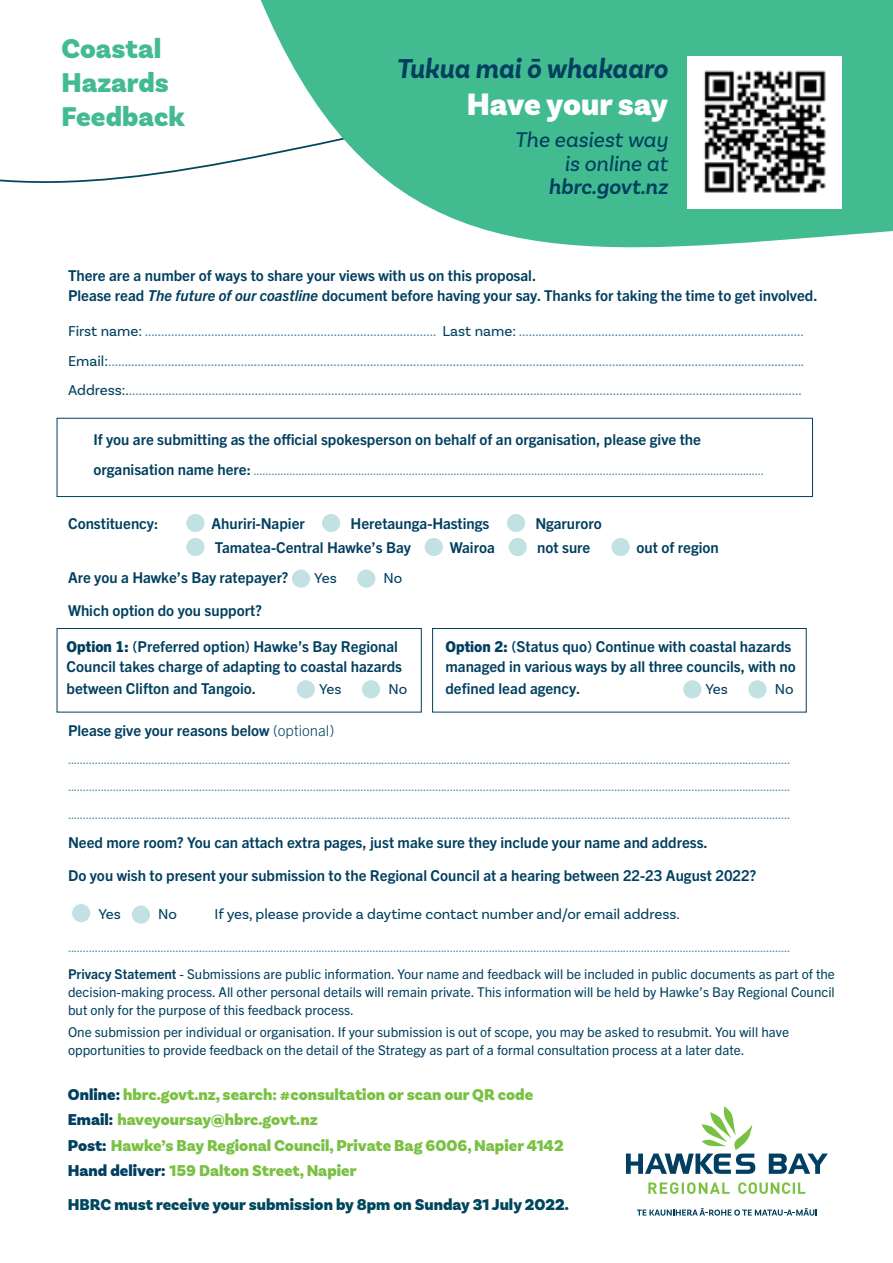
<style>
.page{position:relative;width:893px;height:1263px;background:#fff}
.page>*{position:absolute;margin:0;border:0;box-sizing:border-box;transform-origin:0 0}
.t1{font:900 32.55px "Basic Sans";letter-spacing:-.01em;color:#fff}
.t2{font:italic 700 28.65px "Basic Sans";color:#003f5f;scale:.95 1}
.t3{font:900 28.5px/34.2px "Basic Sans";color:#43bb90}
.t4{font:italic 22.2px/23.4px "Basic Sans";color:#003f5f;text-align:right}
.t5{font:italic 600 22.2px "Basic Sans";color:#003f5f}
.t6{font:900 16.5px/25.5px "Basic Sans";color:#7ac143}
.t7{font:900 16.5px "Basic Sans";color:#00475c}
.t8{font:700 15px/20.9px "Trade Gothic Next LT Pro";color:#003f5f}
.t9{font:15px/30.5px "Basic Sans";color:#4f8aa8}
.t10{font:15px "Basic Sans";color:#003f5f}
.t11{font:13.5px/27.5px "Basic Sans";color:#4f8aa8;text-align:justify}
.t12{font:13.5px/18px "Trade Gothic Next LT Pro";color:#003f5f;text-align:justify}
.s1{font-style:italic}
.s2{color:#003f5f}
.s3{font-family:"Trade Gothic Next LT Pro";font-weight:700;font-size:15px;color:#003f5f}
.s4{font-weight:800}
.s5{font-weight:300}
.s6{font-weight:700}
</style>
<div class="page">
<svg style="left:0;top:162px;width:220px;height:21px"></svg>
<svg style="left:220px;top:0;width:673px;height:532px"></svg>
<svg style="left:769px;top:1153px;width:59px;height:21px"></svg>
<svg style="left:626px;top:1106px;width:129px;height:68px"></svg>
<svg style="left:648px;top:1182px;width:157px;height:12px"></svg>
<svg style="left:637px;top:1208px;width:180px;height:8px"></svg>
<div style="left:186px;top:514px;width:19px;height:18px;background:#c2e1e2;border-radius:50%"></div>
<div style="left:322px;top:514px;width:18px;height:18px;background:#c2e1e2;border-radius:50%"></div>
<div style="left:507px;top:514px;width:18px;height:18px;background:#c2e1e2;border-radius:50%"></div>
<div style="left:186px;top:538px;width:19px;height:18px;background:#c2e1e2;border-radius:50%"></div>
<div style="left:425px;top:538px;width:18px;height:18px;background:#c2e1e2;border-radius:50%"></div>
<div style="left:509px;top:538px;width:18px;height:18px;background:#c2e1e2;border-radius:50%"></div>
<div style="left:611px;top:538px;width:19px;height:18px;background:#c2e1e2;border-radius:50%"></div>
<div style="left:292px;top:569px;width:18px;height:19px;background:#c2e1e2;border-radius:50%"></div>
<div style="left:357px;top:569px;width:18px;height:19px;background:#c2e1e2;border-radius:50%"></div>
<div style="left:72px;top:904px;width:18px;height:18px;background:#c2e1e2;border-radius:50%"></div>
<div style="left:132px;top:905px;width:18px;height:19px;background:#c2e1e2;border-radius:50%"></div>
<img style="left:688px;top:57px;width:154px;height:152px">
<div style="left:57px;top:418px;width:756px;height:79px;border:1px solid #003f5f"></div>
<div style="left:57px;top:628px;width:364px;height:84px;border:1px solid #003f5f"></div>
<div style="left:432px;top:628px;width:374px;height:84px;border:1px solid #003f5f"></div>
<div style="left:297px;top:680px;width:18px;height:18px;background:#c2e1e2;border-radius:50%"></div>
<div style="left:362px;top:680px;width:18px;height:18px;background:#c2e1e2;border-radius:50%"></div>
<div style="left:683px;top:680px;width:18px;height:18px;background:#c2e1e2;border-radius:50%"></div>
<div style="left:748px;top:680px;width:19px;height:18px;background:#c2e1e2;border-radius:50%"></div>
<h3 class="t3" style="left:62px;top:32px;width:125px">Coastal<br>Hazards<br>Feedback</h3>
<h2 class="t2" style="left:396px;top:51px;width:287px">Tukua mai ō whakaaro</h2>
<h1 class="t1" style="left:467px;top:84px;width:203px">Have your say</h1>
<h3 class="t4" style="left:515px;top:128px;width:154px">The easiest way is online at</h3>
<h3 class="t5" style="left:548px;top:174px;width:121px">hbrc.govt.nz</h3>
<p class="t8" style="left:68px;top:264px;width:751px;line-height:20.2px">There are a number of ways to share your views with us on this proposal.<br>Please read <span class="s1">The future of our coastline</span> document before having your say. Thanks for taking the time to get involved.</p>
<p class="t9" style="left:68px;top:315px;width:738px"><span class="s2">First name:</span> ........................................................................................ <span class="s2">Last name:</span> ......................................................................................<br><span class="s2">Email:</span>..................................................................................................................................................................................................................</p>
<p class="t9" style="left:68px;top:375px;width:735px"><span class="s2">Address:.</span>...........................................................................................................................................................................................................</p>
<p class="t8" style="left:94px;top:428px;width:609px">If you are submitting as the official spokesperson on behalf of an organisation, please give the</p>
<p class="t11" style="left:94px;top:457px;width:672px"><span class="s3">organisation name here:</span> ...........................................................................................................................................................................</p>
<p class="t8" style="left:68px;top:512px;width:92px">Constituency:</p>
<p class="t8" style="left:211px;top:512px;width:95px">Ahuriri-Napier</p>
<p class="t8" style="left:351px;top:512px;width:140px">Heretaunga-Hastings</p>
<p class="t8" style="left:535px;top:512px;width:68px">Ngaruroro</p>
<p class="t8" style="left:215px;top:536px;width:197px">Tamatea-Central Hawke’s Bay</p>
<p class="t8" style="left:450px;top:536px;width:47px">Wairoa</p>
<p class="t8" style="left:537px;top:536px;width:55px">not sure</p>
<p class="t8" style="left:637px;top:536px;width:84px">out of region</p>
<p class="t8" style="left:68px;top:566px;width:222px">Are you a Hawke’s Bay ratepayer?</p>
<p class="t10" style="left:314px;top:569px;width:24px">Yes</p>
<p class="t10" style="left:383px;top:569px;width:20px">No</p>
<p class="t8" style="left:68px;top:599px;width:195px">Which option do you support?</p>
<p class="t8" style="left:67px;top:635px;width:337px"><span class="s4">Option 1:</span> (Preferred option) Hawke’s Bay Regional<br>Council takes charge of adapting to coastal hazards between Clifton and Tangoio.</p>
<p class="t10" style="left:319px;top:680px;width:24px">Yes</p>
<p class="t10" style="left:388px;top:680px;width:20px">No</p>
<p class="t8" style="left:445px;top:635px;width:352px"><span class="s4">Option 2:</span> (Status quo) Continue with coastal hazards managed in various ways by all three councils, with no defined lead agency.</p>
<p class="t10" style="left:705px;top:680px;width:24px">Yes</p>
<p class="t10" style="left:775px;top:680px;width:20px">No</p>
<p class="t8" style="left:68px;top:719px;width:268px">Please give your reasons below <span class="s5">(optional)</span></p>
<p class="t11" style="left:68px;top:745px;width:723px">.................................................................................................................................................................................................................................................. .................................................................................................................................................................................................................................................. ..................................................................................................................................................................................................................................................</p>
<p class="t8" style="left:68px;top:831px;width:641px">Need more room? You can attach extra pages, just make sure they include your name and address.</p>
<p class="t8" style="left:68px;top:864px;width:690px">Do you wish to present your submission to the Regional Council at a hearing between 22-23 August 2022?</p>
<p class="t10" style="left:98px;top:905px;width:24px">Yes</p>
<p class="t10" style="left:158px;top:905px;width:20px">No</p>
<p class="t10" style="left:215px;top:905px;width:467px">If yes, please provide a daytime contact number and/or email address.</p>
<p class="t11" style="left:68px;top:934px;width:723px">..................................................................................................................................................................................................................................................</p>
<p class="t12" style="left:68px;top:964px;width:768px"><span class="s6">Privacy Statement</span> - Submissions are public information. Your name and feedback will be included in public documents as part of the decision-making process. All other personal details will remain private. This information will be held by Hawke’s Bay Regional Council but only for the purpose of this feedback process.</p>
<p class="t12" style="left:68px;top:1022px;width:722px">One submission per individual or organisation. If your submission is out of scope, you may be asked to resubmit. You will have opportunities to provide feedback on the detail of the Strategy as part of a formal consultation process at a later date.</p>
<p class="t6" style="left:68px;top:1082px;width:497px"><span class="s2">Online:</span> hbrc.govt.nz, search: #consultation or scan our QR code <span class="s2">Email:</span> haveyoursay@hbrc.govt.nz<br><span class="s2">Post:</span> Hawke’s Bay Regional Council, Private Bag 6006, Napier 4142<br><span class="s2">Hand deliver:</span> 159 Dalton Street, Napier</p>
<p class="t7" style="left:68px;top:1194px;width:503px">HBRC must receive your submission by 8pm on Sunday 31 July 2022.</p>
</div>
